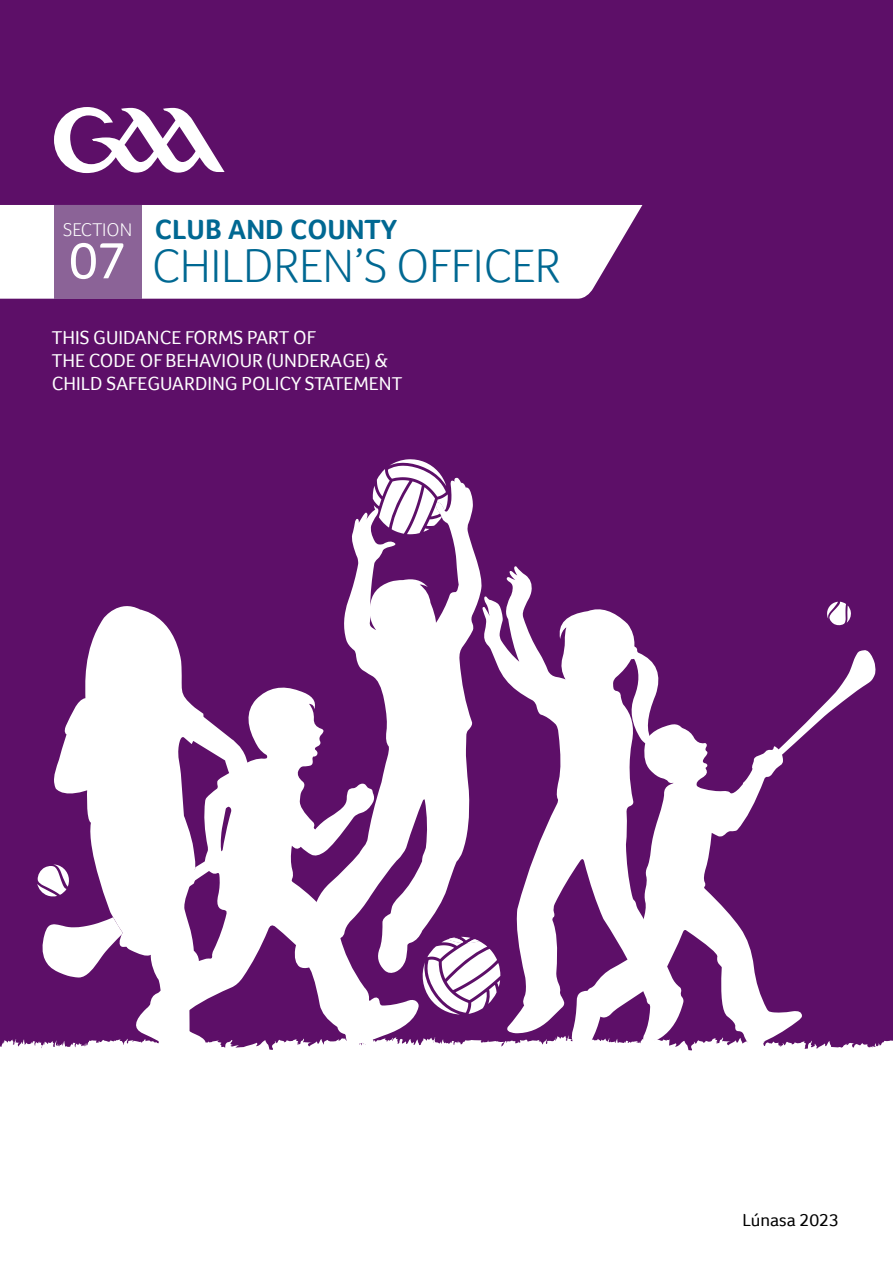
<style>
.page{position:relative;width:893px;height:1263px;background:#5d0f68}
.page>*{position:absolute;margin:0;border:0;box-sizing:border-box;transform-origin:0 0}
.t1{font:52.95px "Foco";color:#fff}
.t2{font:300 48px "Foco";letter-spacing:-.01em;color:#006892}
.t3{font:700 28.5px "Foco";color:#006892}
.t4{font:19.5px/22.5px "Foco";color:#fff}
.t5{font:300 18.9px "Foco";color:#fff}
.t6{font:18px "Foco";color:#000}
</style>
<div class="page">
<div style="left:0;top:1181px;width:893px;height:82px;background:#fff"></div>
<svg style="left:54px;top:107px;width:171px;height:66px"></svg>
<div style="left:0;top:205px;width:642px;height:94px;background:#fff"></div>
<div style="left:54px;top:205px;width:88px;height:94px;background:#8b6397"></div>
<div style="left:0;top:1037px;width:893px;height:144px;background:#fff"></div>
<svg style="left:422px;top:974px;width:60px;height:40px"></svg>
<svg style="left:482px;top:566px;width:177px;height:478px"></svg>
<svg style="left:272px;top:687px;width:147px;height:365px;fill:#fff"></svg>
<svg style="left:827px;top:602px;width:24px;height:24px"></svg>
<svg style="left:571px;top:724px;width:231px;height:325px;fill:#fff"></svg>
<svg style="left:742px;top:650px;width:134px;height:139px"></svg>
<svg style="left:53px;top:606px;width:219px;height:448px;fill:#fff"></svg>
<svg style="left:37px;top:814px;width:254px;height:163px"></svg>
<svg style="left:294px;top:478px;width:188px;height:496px"></svg>
<svg style="left:373px;top:459px;width:75px;height:75px"></svg>
<p class="t5" style="left:63px;top:217px;width:71px">SECTION</p>
<h1 class="t1" style="left:69px;top:230px;width:59px">07</h1>
<h3 class="t3" style="left:155px;top:212px;width:244px">CLUB AND COUNTY</h3>
<h2 class="t2" style="left:152px;top:234px;width:410px">CHILDREN’S OFFICER</h2>
<p class="t4" style="left:52px;top:326px;width:352px">THIS GUIDANCE FORMS PART OF<br>THE CODE OF BEHAVIOUR (UNDERAGE) &amp;<br>CHILD SAFEGUARDING POLICY STATEMENT</p>
<p class="t6" style="left:742px;top:1210px;width:98px">Lúnasa 2023</p>
</div>
